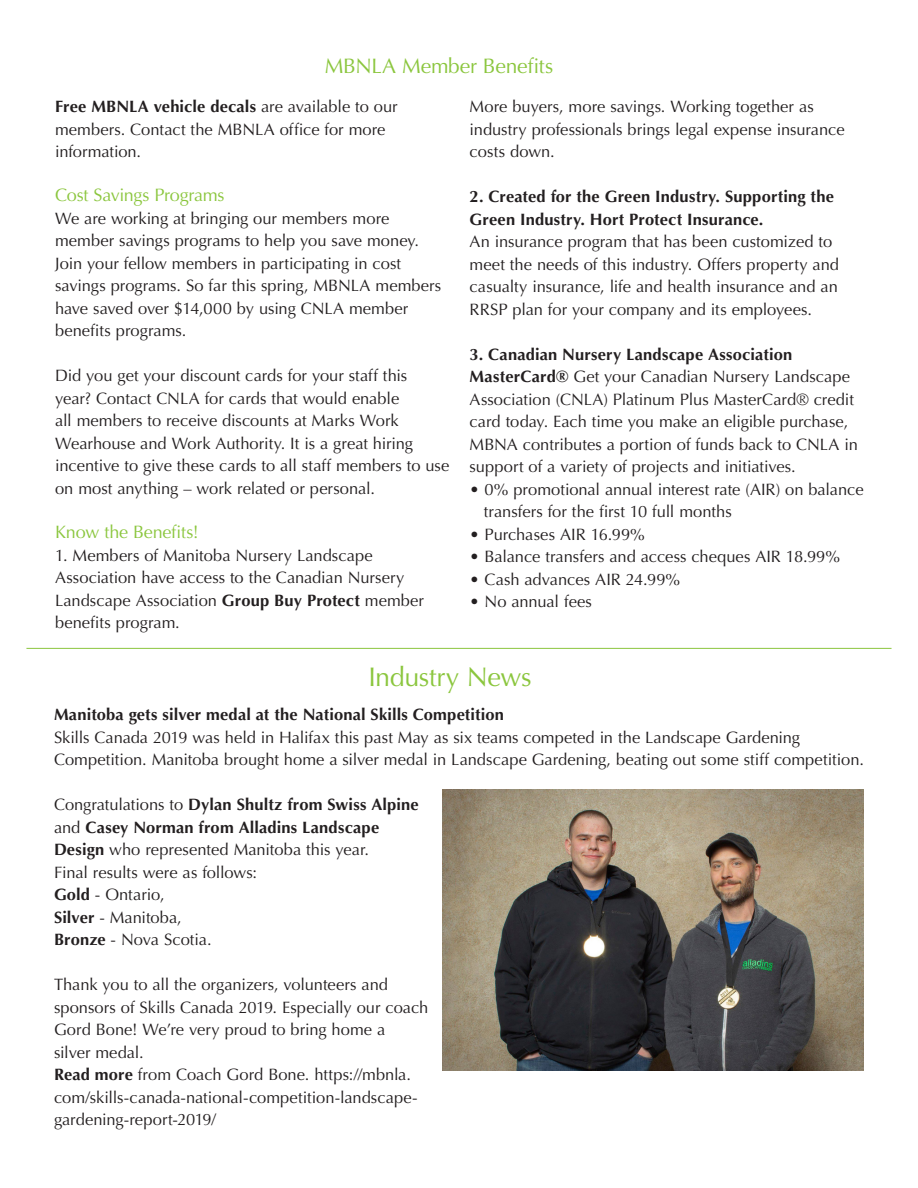
<style>
.page{position:relative;width:918px;height:1188px;background:#fff}
.page>*{position:absolute;margin:0;border:0;box-sizing:border-box;transform-origin:0 0}
.t1{font:27px "Optima";letter-spacing:-.015em;color:#8bc63e}
.t2{font:21px "Optima";letter-spacing:-.01em;color:#8bc63e}
.t3{font:18px "Optima";letter-spacing:-.01em;color:#8bc63e}
.t4{font:16.5px/22.5px "Optima";color:#231f20}
.t5{font:700 16.5px/22.5px "Optima";letter-spacing:.01em;color:#231f20}
.s1{font-weight:700}
</style>
<div class="page">
<img style="left:443px;top:790px;width:421px;height:281px">
<hr style="left:26px;top:648px;width:866px;height:1px;background:#8bc63e">
<p class="t2" style="left:325px;top:54px;width:230px">MBNLA Member Benefits</p>
<p class="t4" style="left:55px;top:96px;width:344px"><span class="s1">Free MBNLA vehicle decals</span> are available to our members. Contact the MBNLA office for more information.</p>
<p class="t3" style="left:55px;top:185px;width:171px">Cost Savings Programs</p>
<p class="t4" style="left:55px;top:207px;width:388px">We are working at bringing our members more member savings programs to help you save money.<br>Join your fellow members in participating in cost savings programs. So far this spring, MBNLA members have saved over $14,000 by using CNLA member benefits programs.</p>
<p class="t4" style="left:55px;top:365px;width:396px">Did you get your discount cards for your staff this<br>year? Contact CNLA for cards that would enable<br>all members to receive discounts at Marks Work Wearhouse and Work Authority. It is a great hiring incentive to give these cards to all staff members to use on most anything – work related or personal.</p>
<p class="t3" style="left:55px;top:522px;width:145px">Know the Benefits!</p>
<p class="t4" style="left:55px;top:544px;width:370px">1. Members of Manitoba Nursery Landscape Association have access to the Canadian Nursery Landscape Association <span class="s1">Group Buy Protect</span> member benefits program.</p>
<p class="t4" style="left:470px;top:96px;width:377px">More buyers, more savings. Working together as industry professionals brings legal expense insurance costs down.</p>
<p class="t5" style="left:470px;top:186px;width:366px">2. Created for the Green Industry. Supporting the<br>Green Industry. Hort Protect Insurance.</p>
<p class="t4" style="left:470px;top:231px;width:371px">An insurance program that has been customized to meet the needs of this industry. Offers property and casualty insurance, life and health insurance and an RRSP plan for your company and its employees.</p>
<p class="t4" style="left:470px;top:343px;width:390px"><span class="s1">3. Canadian Nursery Landscape Association MasterCard®</span> Get your Canadian Nursery Landscape Association (CNLA) Platinum Plus MasterCard® credit card today. Each time you make an eligible purchase, MBNA contributes a portion of funds back to CNLA in support of a variety of projects and initiatives.</p>
<p class="t4" style="left:484px;top:478px;width:381px;text-indent:-14px">• 0% promotional annual interest rate (AIR) on balance transfers for the first 10 full months</p>
<p class="t4" style="left:470px;top:523px;width:177px">• Purchases AIR 16.99%</p>
<p class="t4" style="left:470px;top:546px;width:372px">• Balance transfers and access cheques AIR 18.99%</p>
<p class="t4" style="left:470px;top:568px;width:212px">• Cash advances AIR 24.99%</p>
<p class="t4" style="left:470px;top:591px;width:124px">• No annual fees</p>
<p class="t1" style="left:368px;top:661px;width:165px">Industry News</p>
<p class="t5" style="left:54px;top:704px;width:452px">Manitoba gets silver medal at the National Skills Competition</p>
<p class="t4" style="left:54px;top:726px;width:811px">Skills Canada 2019 was held in Halifax this past May as six teams competed in the Landscape Gardening<br>Competition. Manitoba brought home a silver medal in Landscape Gardening, beating out some stiff competition.</p>
<p class="t4" style="left:54px;top:794px;width:366px">Congratulations to <span class="s1">Dylan Shultz from Swiss Alpine </span>and <span class="s1">Casey Norman from Alladins Landscape Design</span> who represented Manitoba this year.<br>Final results were as follows:<br><span class="s1">Gold</span> - Ontario,<br><span class="s1">Silver</span> - Manitoba,</p>
<p class="t4" style="left:54px;top:929px;width:159px"><span class="s1">Bronze</span> - Nova Scotia.</p>
<p class="t4" style="left:54px;top:974px;width:376px">Thank you to all the organizers, volunteers and sponsors of Skills Canada 2019. Especially our coach Gord Bone! We’re very proud to bring home a<br>silver medal.<br><span class="s1">Read more</span> from Coach Gord Bone. https://mbnla. com/skills-canada-national-competition-landscape&shy;gardening-report-2019/</p>
</div>
